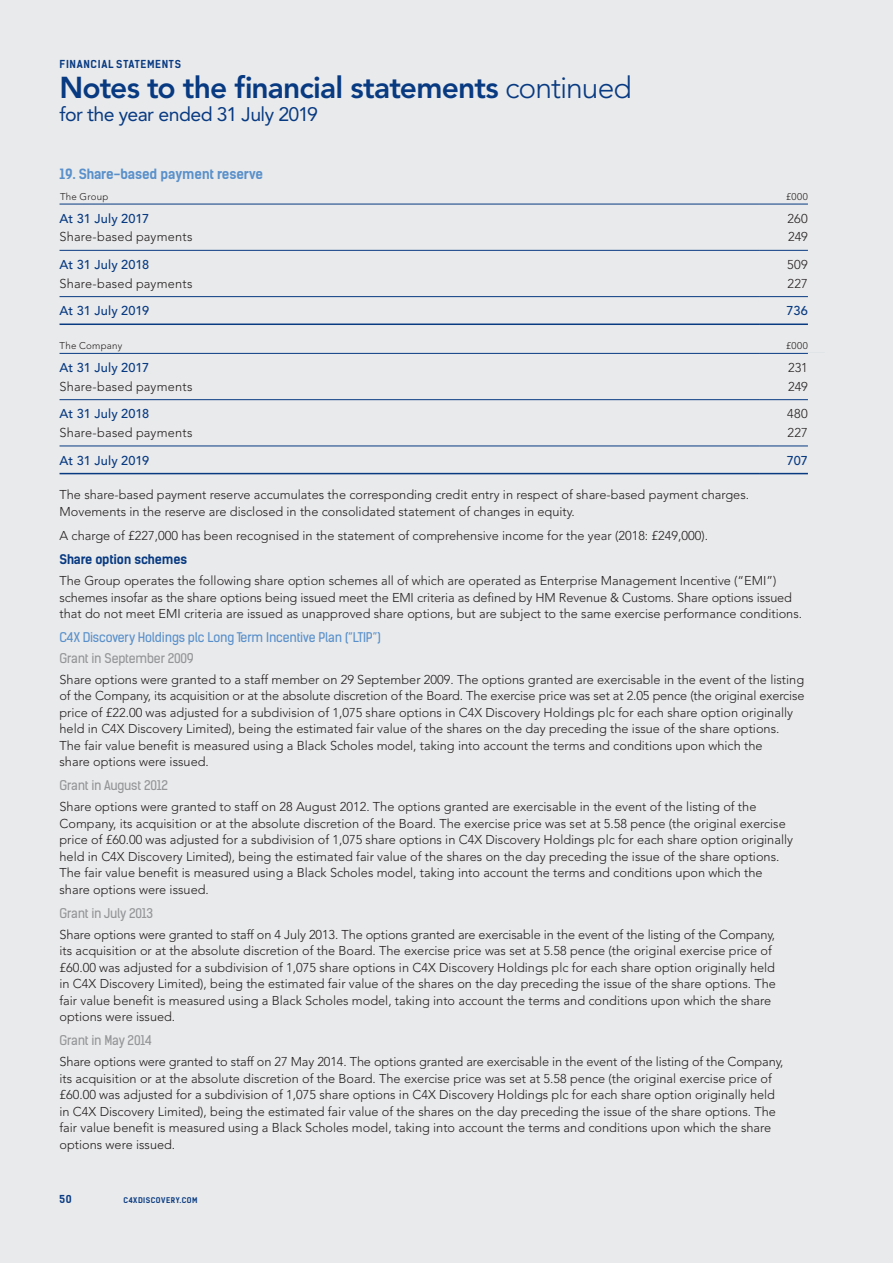
<style>
.page{position:relative;width:893px;height:1263px;background:#e9eaeb}
.page>*{position:absolute;margin:0;border:0;box-sizing:border-box;transform-origin:0 0}
.t1{font:800 30px "Avenir LT Std";letter-spacing:-.03em;color:#083a82}
.t2{font:19.5px "Avenir LT Std";letter-spacing:-.03em;color:#083a82}
.t3{font:700 13.5px "Kelson Sans";letter-spacing:-.015em;color:#5990cb}
.t4{font:300 12.75px/16.5px "Avenir LT Std";color:#231f20}
.t5{font:500 12.75px "Avenir LT Std";letter-spacing:.005em;color:#083a82}
.t6{font:12.75px "Kelson Sans";letter-spacing:-.015em;color:#939598}
.t7{font:12.75px "Kelson Sans";letter-spacing:-.015em;color:#5990cb}
.t8{font:700 12.75px "Kelson Sans";letter-spacing:-.015em;color:#083a82}
.t9{font:700 10.5px "Kelson Sans";letter-spacing:.06em;color:#083a82}
.t10{font:300 9.75px "Avenir LT Std";letter-spacing:.025em;color:#231f20}
.t11{font:700 7.5px "Kelson Sans";letter-spacing:.06em;color:#083a82}
.s1{font-weight:300}
</style>
<div class="page">
<hr style="left:60px;top:204px;width:699px;height:1px;background:#083a82">
<hr style="left:759px;top:204px;width:66px;height:1px;background:#083a82">
<hr style="left:60px;top:323px;width:699px;height:2px;background:#083a82">
<hr style="left:759px;top:323px;width:66px;height:2px;background:#083a82">
<hr style="left:60px;top:296px;width:699px;height:1px;background:#083a82">
<hr style="left:759px;top:296px;width:66px;height:1px;background:#083a82">
<hr style="left:60px;top:250px;width:699px;height:1px;background:#083a82">
<hr style="left:759px;top:250px;width:66px;height:1px;background:#083a82">
<hr style="left:808px;top:203px;width:19px;height:3px;background:#e9eaeb">
<div style="left:808px;top:246px;width:21px;height:6px;background:#e9eaeb"></div>
<div style="left:808px;top:293px;width:21px;height:6px;background:#e9eaeb"></div>
<div style="left:808px;top:320px;width:21px;height:6px;background:#e9eaeb"></div>
<hr style="left:60px;top:353px;width:699px;height:1px;background:#083a82">
<hr style="left:759px;top:353px;width:66px;height:1px;background:#083a82">
<hr style="left:60px;top:473px;width:699px;height:1px;background:#083a82">
<hr style="left:759px;top:473px;width:66px;height:1px;background:#083a82">
<hr style="left:60px;top:446px;width:699px;height:1px;background:#083a82">
<hr style="left:759px;top:446px;width:66px;height:1px;background:#083a82">
<hr style="left:60px;top:399px;width:699px;height:1px;background:#083a82">
<hr style="left:759px;top:399px;width:66px;height:1px;background:#083a82">
<hr style="left:808px;top:352px;width:19px;height:3px;background:#e9eaeb">
<div style="left:808px;top:396px;width:21px;height:6px;background:#e9eaeb"></div>
<div style="left:808px;top:442px;width:21px;height:6px;background:#e9eaeb"></div>
<div style="left:808px;top:470px;width:21px;height:6px;background:#e9eaeb"></div>
<p class="t9" style="left:60px;top:57px;width:123px">FINANCIAL STATEMENTS</p>
<h1 class="t1" style="left:60px;top:70px;width:574px">Notes to the financial statements <span class="s1">continued</span></h1>
<h2 class="t2" style="left:60px;top:103px;width:260px">for the year ended 31 July 2019</h2>
<p class="t3" style="left:60px;top:166px;width:205px">19. Share-based payment reserve</p>
<p class="t10" style="left:60px;top:190px;width:50px">The Group</p>
<p class="t10" style="left:786px;top:190px;width:23px">£000</p>
<p class="t5" style="left:60px;top:211px;width:91px">At 31 July 2017</p>
<p class="t4" style="left:787px;top:210px;width:22px">260</p>
<p class="t4" style="left:60px;top:229px;width:135px">Share-based payments</p>
<p class="t4" style="left:788px;top:229px;width:21px">249</p>
<p class="t5" style="left:60px;top:257px;width:91px">At 31 July 2018</p>
<p class="t4" style="left:787px;top:256px;width:22px">509</p>
<p class="t4" style="left:60px;top:275px;width:135px">Share-based payments</p>
<p class="t4" style="left:788px;top:275px;width:22px">227</p>
<p class="t5" style="left:60px;top:303px;width:91px">At 31 July 2019</p>
<p class="t5" style="left:786px;top:303px;width:23px">736</p>
<p class="t10" style="left:60px;top:340px;width:64px">The Company</p>
<p class="t10" style="left:786px;top:340px;width:23px">£000</p>
<p class="t5" style="left:60px;top:360px;width:91px">At 31 July 2017</p>
<p class="t4" style="left:788px;top:359px;width:21px">231</p>
<p class="t4" style="left:60px;top:378px;width:135px">Share-based payments</p>
<p class="t4" style="left:788px;top:378px;width:21px">249</p>
<p class="t5" style="left:60px;top:406px;width:91px">At 31 July 2018</p>
<p class="t4" style="left:787px;top:406px;width:22px">480</p>
<p class="t4" style="left:60px;top:424px;width:135px">Share-based payments</p>
<p class="t4" style="left:788px;top:424px;width:22px">227</p>
<p class="t5" style="left:60px;top:453px;width:91px">At 31 July 2019</p>
<p class="t5" style="left:787px;top:453px;width:23px">707</p>
<p class="t4" style="left:60px;top:486px;width:691px">The share-based payment reserve accumulates the corresponding credit entry in respect of share-based payment charges.<br>Movements in the reserve are disclosed in the consolidated statement of changes in equity.</p>
<p class="t4" style="left:60px;top:528px;width:650px">A charge of £227,000 has been recognised in the statement of comprehensive income for the year (2018: £249,000).</p>
<p class="t8" style="left:60px;top:552px;width:129px">Share option schemes</p>
<p class="t4" style="left:60px;top:573px;width:744px">The Group operates the following share option schemes all of which are operated as Enterprise Management Incentive (“EMI”) schemes insofar as the share options being issued meet the EMI criteria as defined by HM Revenue &amp; Customs. Share options issued that do not meet EMI criteria are issued as unapproved share options, but are subject to the same exercise performance conditions.</p>
<p class="t7" style="left:60px;top:630px;width:323px">C4X Discovery Holdings plc Long Term Incentive Plan (“LTIP”)</p>
<p class="t6" style="left:60px;top:650px;width:136px">Grant in September 2009</p>
<p class="t4" style="left:60px;top:671px;width:747px">Share options were granted to a staff member on 29 September 2009. The options granted are exercisable in the event of the listing of the Company, its acquisition or at the absolute discretion of the Board. The exercise price was set at 2.05 pence (the original exercise price of £22.00 was adjusted for a subdivision of 1,075 share options in C4X Discovery Holdings plc for each share option originally held in C4X Discovery Limited), being the estimated fair value of the shares on the day preceding the issue of the share options.<br>The fair value benefit is measured using a Black Scholes model, taking into account the terms and conditions upon which the<br>share options were issued.</p>
<p class="t6" style="left:60px;top:777px;width:110px">Grant in August 2012</p>
<p class="t4" style="left:60px;top:798px;width:735px">Share options were granted to staff on 28 August 2012. The options granted are exercisable in the event of the listing of the Company, its acquisition or at the absolute discretion of the Board. The exercise price was set at 5.58 pence (the original exercise price of £60.00 was adjusted for a subdivision of 1,075 share options in C4X Discovery Holdings plc for each share option originally held in C4X Discovery Limited), being the estimated fair value of the shares on the day preceding the issue of the share options.<br>The fair value benefit is measured using a Black Scholes model, taking into account the terms and conditions upon which the share options were issued.</p>
<p class="t6" style="left:60px;top:905px;width:95px">Grant in July 2013</p>
<p class="t4" style="left:60px;top:926px;width:718px">Share options were granted to staff on 4 July 2013. The options granted are exercisable in the event of the listing of the Company, its acquisition or at the absolute discretion of the Board. The exercise price was set at 5.58 pence (the original exercise price of £60.00 was adjusted for a subdivision of 1,075 share options in C4X Discovery Holdings plc for each share option originally held in C4X Discovery Limited), being the estimated fair value of the shares on the day preceding the issue of the share options. The fair value benefit is measured using a Black Scholes model, taking into account the terms and conditions upon which the share options were issued.</p>
<p class="t6" style="left:60px;top:1032px;width:94px">Grant in May 2014</p>
<p class="t4" style="left:60px;top:1053px;width:725px">Share options were granted to staff on 27 May 2014. The options granted are exercisable in the event of the listing of the Company, its acquisition or at the absolute discretion of the Board. The exercise price was set at 5.58 pence (the original exercise price of £60.00 was adjusted for a subdivision of 1,075 share options in C4X Discovery Holdings plc for each share option originally held in C4X Discovery Limited), being the estimated fair value of the shares on the day preceding the issue of the share options. The fair value benefit is measured using a Black Scholes model, taking into account the terms and conditions upon which the share options were issued.</p>
<p class="t9" style="left:60px;top:1193px;width:14px">50</p>
<p class="t11" style="left:123px;top:1196px;width:76px">C4XDISCOVERY.COM</p>
</div>
